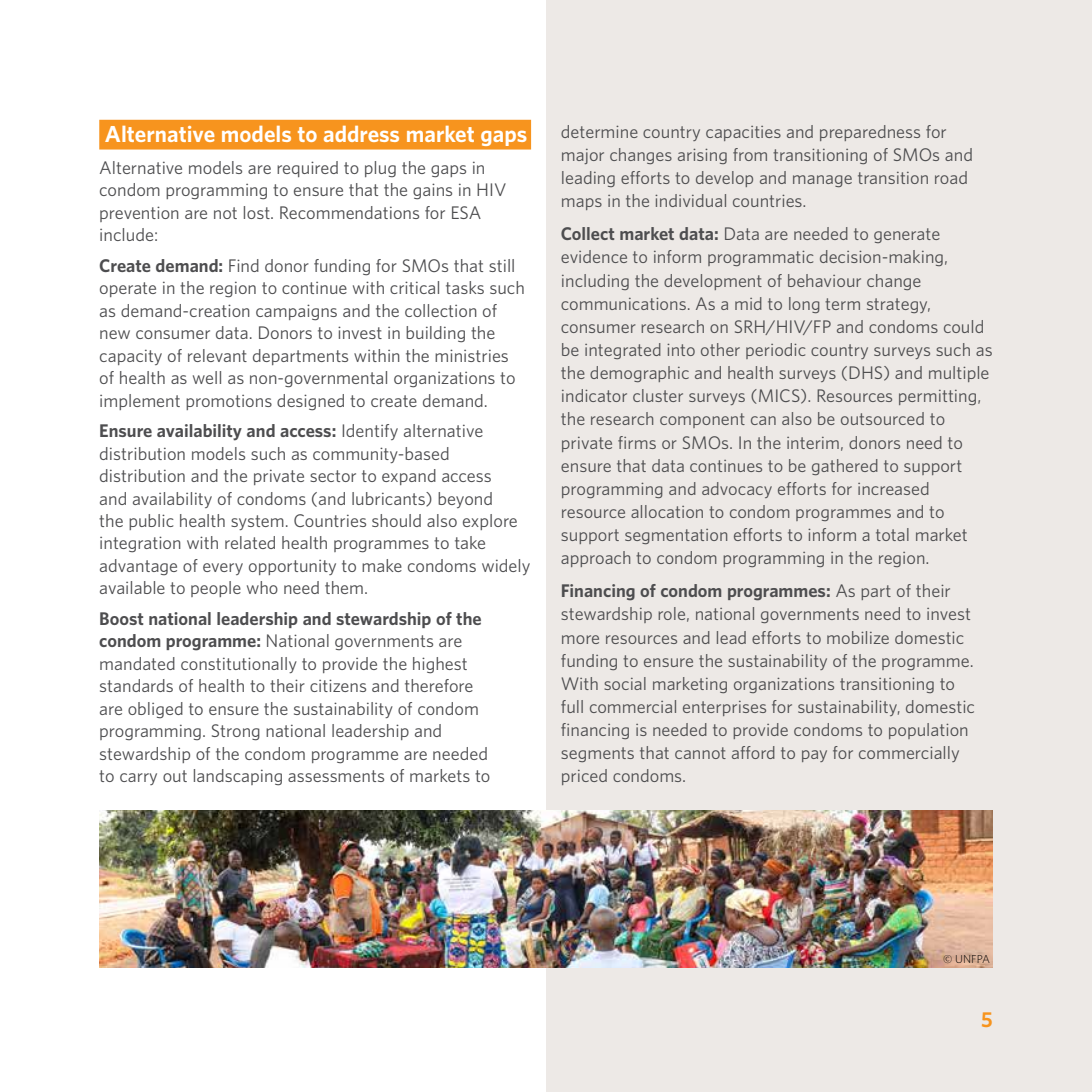
<style>
.page{position:relative;width:1092px;height:1092px;background:#fff}
.page>*{position:absolute;margin:0;border:0;box-sizing:border-box;transform-origin:0 0}
.t1{font:700 21px "UNFPA";color:#fff}
.t2{font:700 19.25px "UNFPA";color:#f7941e}
.t3{font:16.62px/23.1px "UNFPA Text";color:#4d4d4f}
.t4{font:700 16.62px "UNFPA";color:#4d4d4f}
.t5{font:300 10.5px "UNFPA";color:#000}
.s1{font-family:"UNFPA";font-weight:700}
.s2{font-family:"UNFPA Text";font-weight:400}
</style>
<div class="page">
<div style="left:546px;top:0;width:545px;height:1091px;background:#ede9e6"></div>
<div style="left:99px;top:120px;width:432px;height:29px;background:#f7941e"></div>
<img style="left:99px;top:810px;width:893px;height:157px">
<p class="t1" style="left:105px;top:120px;width:424px">Alternative models to address market gaps</p>
<p class="t3" style="left:99px;top:156px;width:408px;line-height:22.4px">Alternative models are required to plug the gaps in condom programming to ensure that the gains in HIV prevention are not lost. Recommendations for ESA include:</p>
<p class="t3" style="left:99px;top:254px;width:427px;line-height:22.4px"><span class="s1">Create demand:</span> Find donor funding for SMOs that still operate in the region to continue with critical tasks such as demand-creation campaigns and the collection of new consumer data. Donors to invest in building the capacity of relevant departments within the ministries of health as well as non-governmental organizations to implement promotions designed to create demand.</p>
<p class="t4" style="left:99px;top:420px;width:385px">Ensure availability and access: <span class="s2">Identify alternative</span></p>
<p class="t3" style="left:99px;top:441px;width:433px;line-height:22.4px">distribution models such as community-based distribution and the private sector to expand access<br>and availability of condoms (and lubricants) beyond<br>the public health system. Countries should also explore integration with related health programmes to take advantage of every opportunity to make condoms widely available to people who need them.</p>
<p class="t4" style="left:99px;top:607px;width:384px">Boost national leadership and stewardship of the</p>
<p class="t3" style="left:99px;top:629px;width:392px;line-height:22.4px"><span class="s1">condom programme:</span> National governments are mandated constitutionally to provide the highest standards of health to their citizens and therefore are obliged to ensure the sustainability of condom programming. Strong national leadership and stewardship of the condom programme are needed to carry out landscaping assessments of markets to</p>
<p class="t3" style="left:561px;top:119px;width:413px">determine country capacities and preparedness for major changes arising from transitioning of SMOs and leading efforts to develop and manage transition road maps in the individual countries.</p>
<p class="t3" style="left:561px;top:222px;width:433px"><span class="s1">Collect market data:</span> Data are needed to generate evidence to inform programmatic decision-making, including the development of behaviour change communications. As a mid to long term strategy, consumer research on SRH/HIV/FP and condoms could be integrated into other periodic country surveys such as the demographic and health surveys (DHS) and multiple indicator cluster surveys (MICS). Resources permitting, the research component can also be outsourced to private firms or SMOs. In the interim, donors need to ensure that data continues to be gathered to support programming and advocacy efforts for increased resource allocation to condom programmes and to support segmentation efforts to inform a total market approach to condom programming in the region.</p>
<p class="t4" style="left:561px;top:579px;width:391px">Financing of condom programmes: <span class="s2">As part of their</span></p>
<p class="t3" style="left:561px;top:602px;width:416px">stewardship role, national governments need to invest more resources and lead efforts to mobilize domestic funding to ensure the sustainability of the programme.<br>With social marketing organizations transitioning to full commercial enterprises for sustainability, domestic financing is needed to provide condoms to population segments that cannot afford to pay for commercially priced condoms.</p>
<p class="t5" style="left:943px;top:952px;width:48px">© UNFPA</p>
<p class="t2" style="left:981px;top:1006px;width:13px">5</p>
</div>
